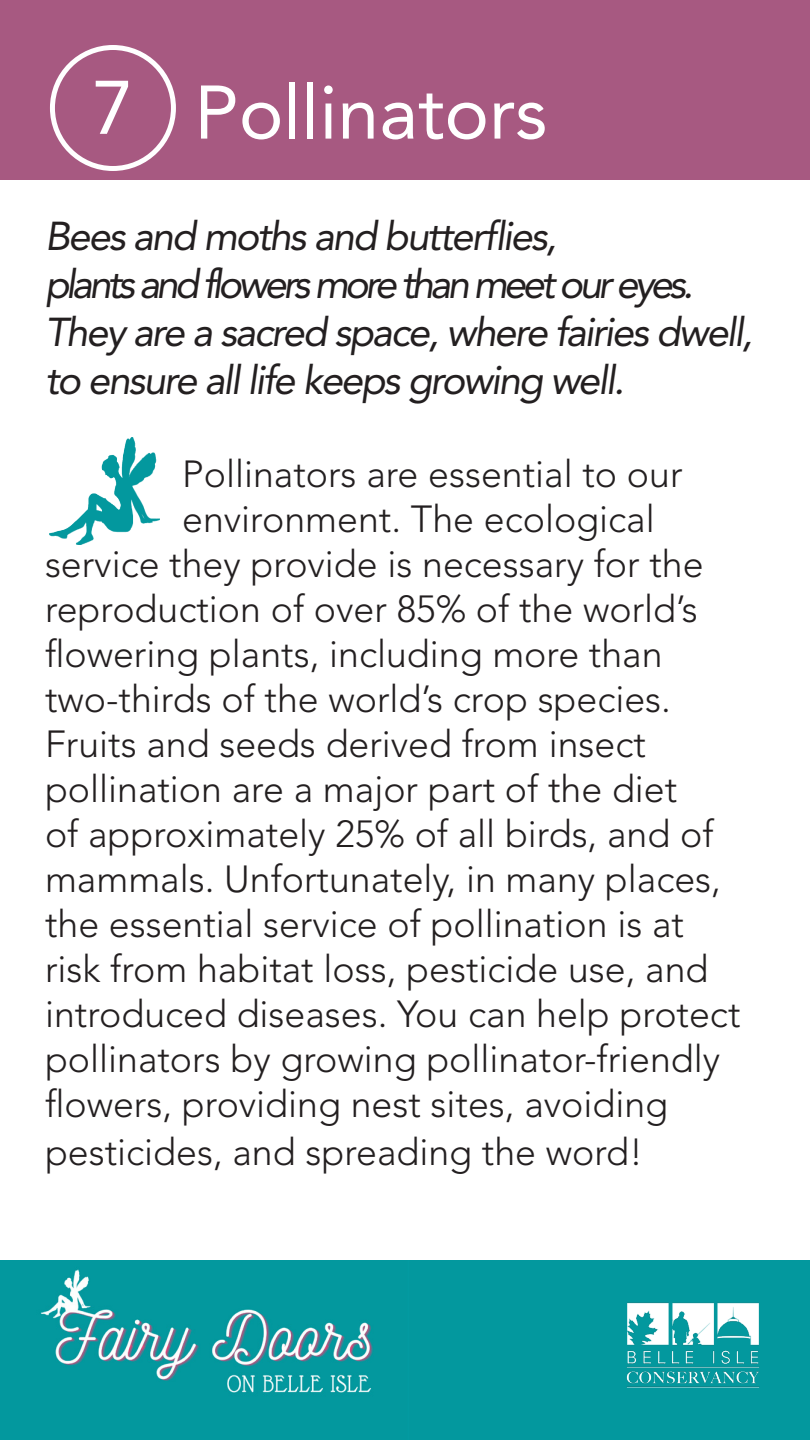
<style>
.page{position:relative;width:810px;height:1440px;background:#fff}
.page>*{position:absolute;margin:0;border:0;box-sizing:border-box;transform-origin:0 0}
.t1{font:75px "Avenir LT Std";color:#fff}
.t2{font:italic 40px/48px "Avenir LT Std";letter-spacing:-.05em;color:#231f20}
.t3{font:italic 40px "Avenir LT Std";letter-spacing:-.09em;color:#231f20}
.t4{font:300 37.5px "Avenir LT Std";color:#231f20}
</style>
<div class="page">
<div style="left:0;top:0;width:810px;height:180px;background:#a75981"></div>
<div style="left:0;top:1260px;width:810px;height:180px;background:#03989e"></div>
<img style="left:41px;top:1269px;width:332px;height:124px">
<img style="left:626px;top:1302px;width:134px;height:86px">
<div style="left:50px;top:45px;width:126px;height:126px;border:5px solid #fff;border-radius:50%"></div>
<img style="left:50px;top:438px;width:110px;height:107px">
<p class="t1" style="left:92px;top:64px;width:43px">7</p>
<p class="t1" style="left:194px;top:69px;width:354px">Pollinators</p>
<p class="t2" style="left:45px;top:213px;width:513px">Bees and moths and butterflies,</p>
<p class="t3" style="left:45px;top:261px;width:650px">plants and flowers more than meet our eyes.</p>
<p class="t2" style="left:45px;top:309px;width:709px">They are a sacred space, where fairies dwell, to ensure all life keeps growing well.</p>
<p class="t4" style="left:182px;top:452px;width:502px">Pollinators are essential to our</p>
<p class="t4" style="left:182px;top:497px;width:474px">environment. The ecological</p>
<p class="t4" style="left:45px;top:542px;width:660px">service they provide is necessary for the</p>
<p class="t4" style="left:45px;top:587px;width:654px">reproduction of over 85% of the world’s</p>
<p class="t4" style="left:45px;top:632px;width:619px">flowering plants, including more than</p>
<p class="t4" style="left:45px;top:677px;width:628px">two-thirds of the world’s crop species.</p>
<p class="t4" style="left:45px;top:722px;width:602px">Fruits and seeds derived from insect</p>
<p class="t4" style="left:45px;top:767px;width:634px">pollination are a major part of the diet</p>
<p class="t4" style="left:45px;top:812px;width:670px">of approximately 25% of all birds, and of</p>
<p class="t4" style="left:45px;top:857px;width:677px">mammals. Unfortunately, in many places,</p>
<p class="t4" style="left:45px;top:902px;width:641px">the essential service of pollination is at</p>
<p class="t4" style="left:45px;top:947px;width:665px">risk from habitat loss, pesticide use, and</p>
<p class="t4" style="left:45px;top:992px;width:697px">introduced diseases. You can help protect</p>
<p class="t4" style="left:45px;top:1037px;width:677px">pollinators by growing pollinator-friendly</p>
<p class="t4" style="left:45px;top:1082px;width:625px">flowers, providing nest sites, avoiding</p>
<p class="t4" style="left:45px;top:1130px;width:600px">pesticides, and spreading the word!</p>
</div>
